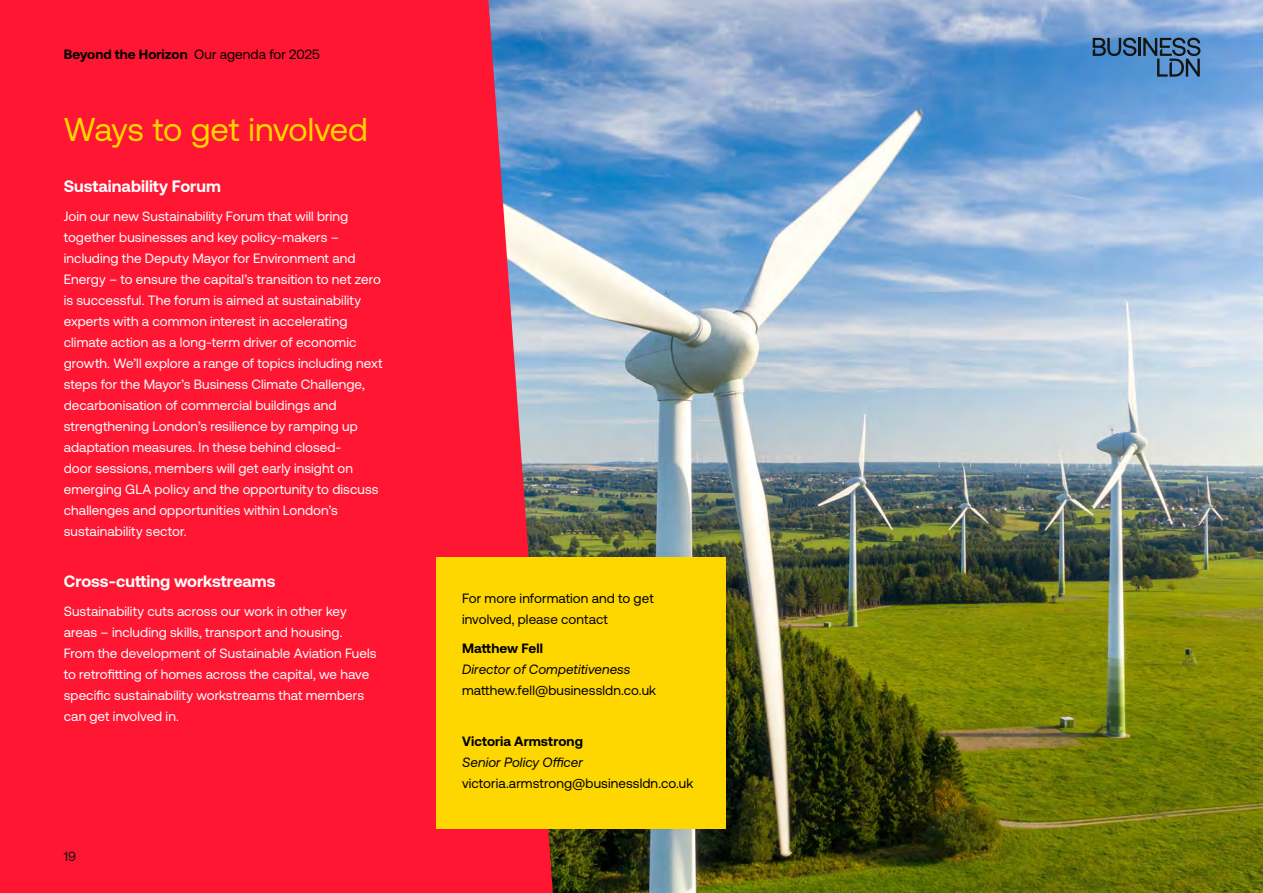
<style>
.page{position:relative;width:1263px;height:893px;background:#fff}
.page>*{position:absolute;margin:0;border:0;box-sizing:border-box;transform-origin:0 0}
.t1{font:33px "Aeonik";letter-spacing:-.01em;color:#ffd700}
.t2{font:700 16.5px "Aeonik";color:#fff}
.t3{font:13.5px/21px "Aeonik";letter-spacing:.005em;color:#fff}
.t4{font:13.5px/21px "Aeonik";letter-spacing:.005em;color:#000}
.t5{font:700 13.5px "Aeonik";letter-spacing:.005em;color:#000}
.t6{font:italic 13.5px "Aeonik";letter-spacing:.005em;color:#000}
.t7{font:13.5px "Aeonik";color:#141414}
.s1{font-weight:400}
</style>
<div class="page">
<img style="left:553px;top:0;width:710px;height:893px">
<div style="left:0;top:0;width:553px;height:893px;background:#ff1632"></div>
<div style="left:437px;top:557px;width:289px;height:272px;background:#ffd700"></div>
<hr style="left:1138px;top:38px;width:3px;height:18px;background:#141414">
<svg style="left:1143px;top:38px;width:57px;height:39px;background:#446c95"></svg>
<svg style="left:1093px;top:38px;width:43px;height:18px"></svg>
<p class="t5" style="left:64px;top:47px;width:258px">Beyond the Horizon <span class="s1">Our agenda for 2025</span></p>
<h1 class="t1" style="left:64px;top:112px;width:306px">Ways to get involved</h1>
<p class="t2" style="left:64px;top:177px;width:159px">Sustainability Forum</p>
<p class="t3" style="left:64px;top:206px;width:320px">Join our new Sustainability Forum that will bring together businesses and key policy-makers – including the Deputy Mayor for Environment and Energy – to ensure the capital’s transition to net zero is successful. The forum is aimed at sustainability experts with a common interest in accelerating climate action as a long-term driver of economic growth. We’ll explore a range of topics including next steps for the Mayor’s Business Climate Challenge, decarbonisation of commercial buildings and strengthening London’s resilience by ramping up adaptation measures. In these behind closed-<br>door sessions, members will get early insight on emerging GLA policy and the opportunity to discuss challenges and opportunities within London’s sustainability sector.</p>
<p class="t2" style="left:64px;top:572px;width:213px">Cross-cutting workstreams</p>
<p class="t3" style="left:64px;top:601px;width:314px">Sustainability cuts across our work in other key areas – including skills, transport and housing.<br>From the development of Sustainable Aviation Fuels to retrofitting of homes across the capital, we have specific sustainability workstreams that members can get involved in.</p>
<p class="t7" style="left:64px;top:849px;width:14px">19</p>
<p class="t4" style="left:462px;top:588px;width:193px">For more information and to get involved, please contact</p>
<p class="t5" style="left:462px;top:641px;width:82px">Matthew Fell</p>
<p class="t6" style="left:462px;top:662px;width:170px">Director of Competitiveness</p>
<p class="t4" style="left:462px;top:680px;width:196px">matthew.fell@businessldn.co.uk</p>
<p class="t5" style="left:462px;top:733px;width:122px">Victoria Armstrong</p>
<p class="t6" style="left:462px;top:755px;width:122px">Senior Policy Officer</p>
<p class="t4" style="left:462px;top:773px;width:233px">victoria.armstrong@businessldn.co.uk</p>
</div>
